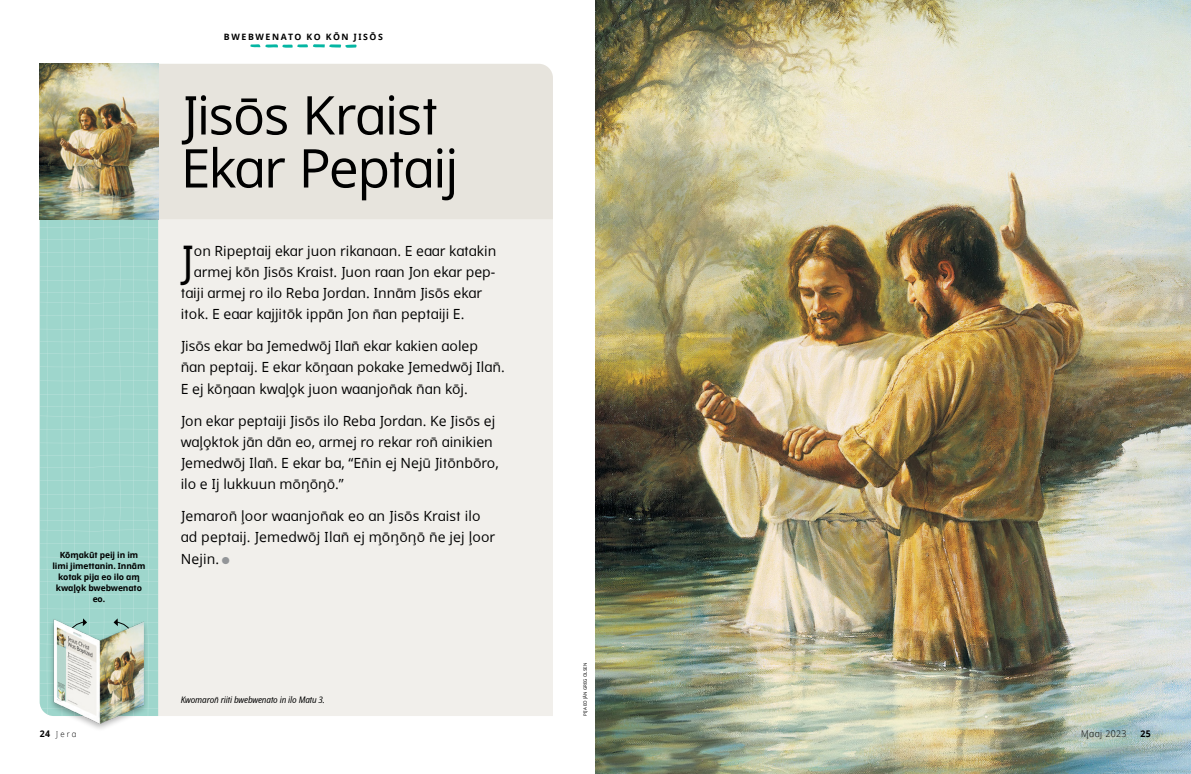
<style>
.page{position:relative;width:1191px;height:774px;background:#fff}
.page>*{position:absolute;margin:0;border:0;box-sizing:border-box;transform-origin:0 0}
.ARTCL_title{font:53.5px/53px "Dots Solidlds Lat";letter-spacing:-.025em;color:#000}
.ARTCL_para_first{font:43.6px "Dots Solidlds Lat";color:#000}
.ARTCL_para{font:14px/21.1px "Dots Solidlds Lat";color:#000}
.ARTCL_para_first-2{font:14px "Dots Solidlds Lat";color:#000}
.t1{font:300 9.2px "Dots Solidlds Lat";letter-spacing:.05em;color:#000;scale:.95 1}
.t2{font:700 9.2px "Dots Solidlds Lat";color:#000;scale:.95 1}
.POP_para{font:italic 9px "Dots Solid Condlds Lat";letter-spacing:-.01em;color:#000}
.ARTCL_seriesTitle{font:700 8.8px "Dots Solidlds Lat";letter-spacing:.18em;color:#000}
.p1_kicker_CUSTOM{font:700 8.5px/11px "Dots Solidlds Lat";letter-spacing:-.01em;color:#000;text-align:center}
.t3{font:300 8.2px "Dots Solidlds Lat";color:#000;scale:.95 1}
.FIGimg-CRDT_para{font:4.5px "Dots Solidlds Lat";color:#000}
.s1{font-family:"Ding P Ilds Dpi";font-size:10px;color:#939598}
.s2{font-weight:700;font-size:9.2px}
</style>
<div class="page">
<div style="left:158px;top:219px;width:395px;height:497px;background:#f1efeb"></div>
<div style="left:158px;top:64px;width:395px;height:155px;background:#e7e4dd"></div>
<svg style="left:250px;top:44px;width:107px;height:4px"></svg>
<img style="left:595px;top:0;width:596px;height:774px">
<img style="left:40px;top:64px;width:118px;height:155px">
<svg style="left:40px;top:219px;width:118px;height:497px;background:#9fd6cc"></svg>
<img style="left:45px;top:609px;width:108px;height:120px">
<p class="ARTCL_seriesTitle" style="left:224px;top:30px;width:160px">BWEBWENATO KO KŌN JISŌS</p>
<p class="p1_kicker_CUSTOM" style="left:52px;top:549px;width:95px">Kōm̧akūt peij in im limi jimettanin. Innām kotak pija eo ilo am̧ kwaļo̧k bwebwenato eo.</p>
<p class="ARTCL_title" style="left:181px;top:89px;width:279px">Jisōs Kraist<br>Ekar Peptaij</p>
<p class="ARTCL_para_first" style="left:180px;top:229px;width:16px">J</p>
<p class="ARTCL_para_first-2" style="left:194px;top:241px;width:304px">on Ripeptaij ekar juon rikanaan. E eaar katakin</p>
<p class="ARTCL_para_first-2" style="left:194px;top:262px;width:303px">armej kōn Jisōs Kraist. Juon raan Jon ekar pep-</p>
<p class="ARTCL_para_first-2" style="left:181px;top:283px;width:303px">taiji armej ro ilo Reba Jordan. Innām Jisōs ekar</p>
<p class="ARTCL_para_first-2" style="left:181px;top:304px;width:285px">itok. E eaar kajjitōk ippān Jon n̄an peptaiji E.</p>
<p class="ARTCL_para" style="left:181px;top:336px;width:325px">Jisōs ekar ba Jemedwōj Ilan̄ ekar kakien aolep n̄an peptaij. E ekar kōņaan pokake Jemedwōj Ilan̄.<br>E ej kōņaan kwaļo̧k juon waanjon̄ak n̄an kōj.</p>
<p class="ARTCL_para" style="left:181px;top:410px;width:320px">Jon ekar peptaiji Jisōs ilo Reba Jordan. Ke Jisōs ej waļo̧ktok jān dān eo, armej ro rekar ron̄ ainikien Jemedwōj Ilan̄. E ekar ba, “En̄in ej Nejū Jitōnbōro, ilo e Ij lukkuun mōņōņō.”</p>
<p class="ARTCL_para" style="left:181px;top:505px;width:316px;line-height:21.6px">Jemaron̄ ļoor waanjon̄ak eo an Jisōs Kraist ilo ad peptaij. Jemedwōj Ilan̄ ej m̧ōņōņō n̄e jej ļoor<br>Nejin. <span class="s1">●</span></p>
<p class="POP_para" style="left:181px;top:693px;width:146px">Kwomaron̄ riiti bwebwenato in ilo Matu 3.</p>
<p class="FIGimg-CRDT_para" style="left:582px;top:716px;width:54px;rotate:-90deg">PIJA EO JĀN GREG OLSEN</p>
<p class="t3" style="left:40px;top:728px;width:40px"><span class="s2">24</span> Jera</p>
<p class="t1" style="left:1081px;top:727px;width:49px">M̧aaj 2023</p>
<p class="t2" style="left:1140px;top:727px;width:12px">25</p>
</div>
